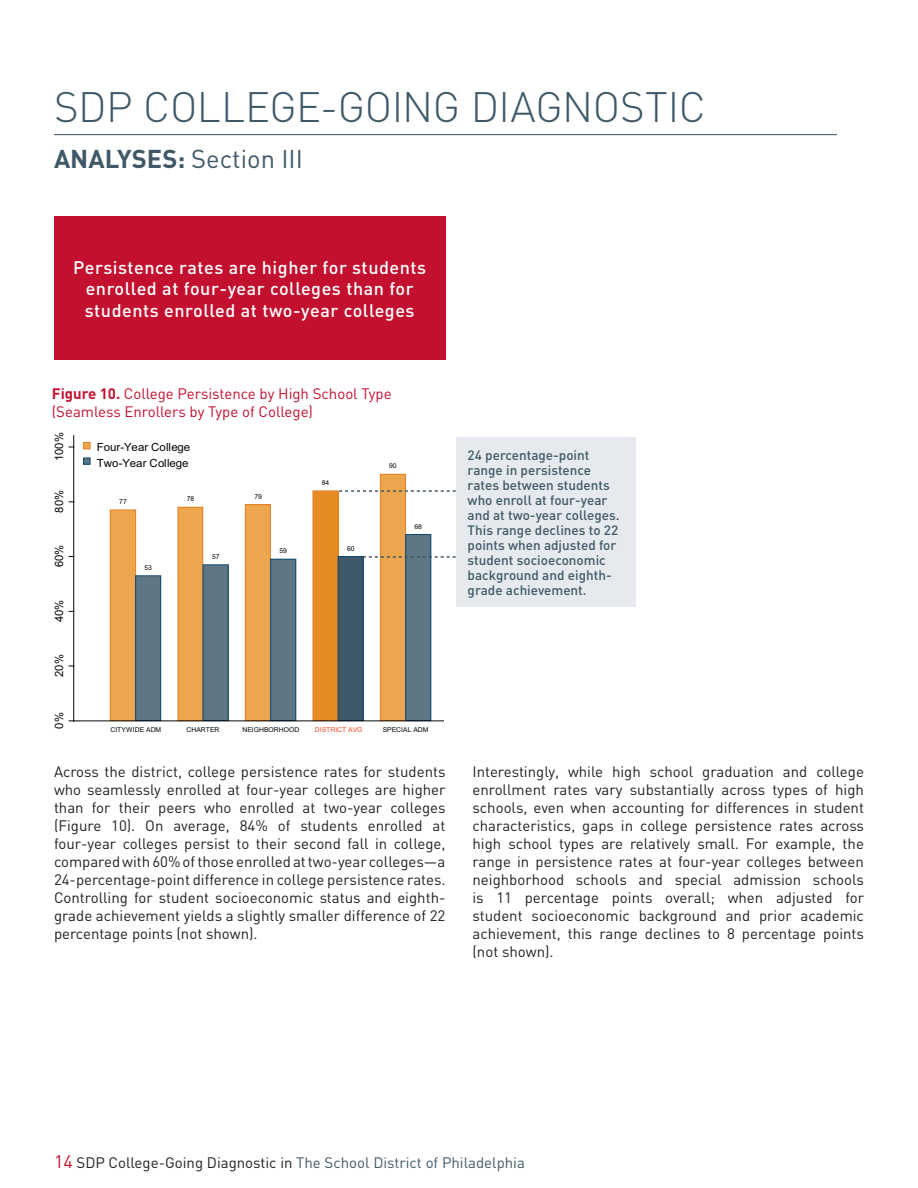
<style>
.page{position:relative;width:918px;height:1188px;background:#fff}
.page>*{position:absolute;margin:0;border:0;box-sizing:border-box;transform-origin:0 0}
.t1{font:300 42px "DIN";letter-spacing:-.015em;color:#405968}
.Body_Copy{font:25.5px "DIN";color:#405968}
.Body_Copy-2{font:500 18px/21.6px "DIN";letter-spacing:.03em;color:#fff;text-align:center}
.Body_Copy-3{font:15px/18px "DIN";color:#231f20;text-align:justify}
.t2{font:15px/18px "DIN";color:#c3102f}
.t3{font:15px "DIN";color:#405968}
.Body_Copy-4{font:500 13.5px/15px "DIN";color:#405968}
.t4{font:11.4px "Arial";letter-spacing:.015em;color:#040503}
.t5{font:11.25px/15.8px "Arial";letter-spacing:-.005em;color:#040503}
.t6{font:6.75px "Arial";color:#040503}
.t7{font:6.75px "Arial";color:#f04922}
.s1{font-weight:700}
.s2{font-size:18px;color:#c3102f}
.s3{color:#231f20}
</style>
<div class="page">
<hr style="left:54px;top:134px;width:783px;height:1px;background:#405968">
<div style="left:54px;top:216px;width:392px;height:144px;background:#c3102f"></div>
<div style="left:110px;top:510px;width:26px;height:211px;background:#eca64d"></div>
<div style="left:110px;top:510px;width:26px;height:211px;border:1px solid #e38025"></div>
<div style="left:136px;top:576px;width:25px;height:145px;background:#5f7685"></div>
<div style="left:136px;top:576px;width:25px;height:145px;border:1px solid #10476f"></div>
<div style="left:178px;top:507px;width:25px;height:214px;background:#eca64d"></div>
<div style="left:178px;top:507px;width:25px;height:214px;border:1px solid #e38025"></div>
<div style="left:203px;top:565px;width:25px;height:156px;background:#5f7685"></div>
<div style="left:203px;top:565px;width:25px;height:156px;border:1px solid #10476f"></div>
<div style="left:245px;top:505px;width:25px;height:216px;background:#eca64d"></div>
<div style="left:245px;top:505px;width:25px;height:216px;border:1px solid #e38025"></div>
<div style="left:271px;top:559px;width:25px;height:162px;background:#5f7685"></div>
<div style="left:271px;top:559px;width:25px;height:162px;border:1px solid #10476f"></div>
<div style="left:313px;top:491px;width:25px;height:230px;background:#e58b23"></div>
<div style="left:313px;top:491px;width:25px;height:230px;border:1px solid #e38025"></div>
<div style="left:338px;top:557px;width:25px;height:164px;background:#405968"></div>
<div style="left:338px;top:557px;width:25px;height:164px;border:1px solid #10476f"></div>
<div style="left:380px;top:474px;width:25px;height:247px;background:#eca64d"></div>
<div style="left:380px;top:474px;width:25px;height:247px;border:1px solid #e38025"></div>
<div style="left:406px;top:535px;width:25px;height:186px;background:#5f7685"></div>
<div style="left:406px;top:535px;width:25px;height:186px;border:1px solid #10476f"></div>
<hr style="left:73px;top:436px;width:1px;height:285px;background:#040503">
<hr style="left:74px;top:721px;width:369px;height:1px;background:#040503">
<div style="left:84px;top:442px;width:6px;height:7px;background:#eca64d"></div>
<div style="left:84px;top:442px;width:6px;height:7px;border:1px solid #e38025"></div>
<svg style="left:84px;top:458px;width:6px;height:6px"></svg>
<svg style="left:339px;top:490px;width:118px;height:2px"></svg>
<svg style="left:363px;top:556px;width:94px;height:2px"></svg>
<div style="left:457px;top:437px;width:179px;height:170px;background:#e6eaee"></div>
<h1 class="t1" style="left:54px;top:81px;width:653px">SDP COLLEGE-GOING DIAGNOSTIC</h1>
<p class="Body_Copy" style="left:54px;top:143px;width:250px"><span class="s1">ANALYSES:</span> Section III</p>
<p class="Body_Copy-2" style="left:73px;top:256px;width:355px">Persistence rates are higher for students enrolled at four-year colleges than for students enrolled at two-year colleges</p>
<p class="t2" style="left:52px;top:385px;width:341px"><span class="s1">Figure 10.</span> College Persistence by High School Type (Seamless Enrollers by Type of College)</p>
<p class="t4" style="left:52px;top:461px;width:30px;rotate:-90deg">100%</p>
<p class="t4" style="left:52px;top:513px;width:24px;rotate:-90deg">80%</p>
<p class="t4" style="left:52px;top:567px;width:24px;rotate:-90deg">60%</p>
<p class="t4" style="left:52px;top:622px;width:24px;rotate:-90deg">40%</p>
<p class="t4" style="left:52px;top:677px;width:24px;rotate:-90deg">20%</p>
<p class="t4" style="left:52px;top:729px;width:18px;rotate:-90deg">0%</p>
<p class="t5" style="left:97px;top:439px;width:95px">Four-Year College<br>Two-Year College</p>
<p class="t6" style="left:119px;top:497px;width:9px">77</p>
<p class="t6" style="left:187px;top:495px;width:9px">78</p>
<p class="t6" style="left:144px;top:563px;width:9px">53</p>
<p class="t6" style="left:212px;top:552px;width:9px">57</p>
<p class="t6" style="left:254px;top:492px;width:9px">79</p>
<p class="t6" style="left:279px;top:547px;width:9px">59</p>
<p class="t6" style="left:322px;top:478px;width:9px">84</p>
<p class="t6" style="left:347px;top:544px;width:9px">60</p>
<p class="t6" style="left:389px;top:462px;width:9px">90</p>
<p class="t6" style="left:414px;top:522px;width:9px">68</p>
<p class="t6" style="left:111px;top:725px;width:52px">CITYWIDE ADM</p>
<p class="t6" style="left:187px;top:725px;width:34px">CHARTER</p>
<p class="t6" style="left:243px;top:725px;width:58px">NEIGHBORHOOD</p>
<p class="t7" style="left:315px;top:725px;width:49px">DISTRICT AVG</p>
<p class="t6" style="left:383px;top:725px;width:47px">SPECIAL ADM</p>
<p class="Body_Copy-4" style="left:468px;top:447px;width:153px">24 percentage-point range in persistence rates between students who enroll at four-year and at two-year colleges.<br>This range declines to 22 points when adjusted for student socioeconomic background and eighth&shy;grade achievement.</p>
<p class="Body_Copy-3" style="left:54px;top:763px;width:393px">Across the district, college persistence rates for students who seamlessly enrolled at four-year colleges are higher than for their peers who enrolled at two-year colleges (Figure 10). On average, 84% of students enrolled at four-year colleges persist to their second fall in college, compared with 60% of those enrolled at two-year colleges—a 24-percentage-point difference in college persistence rates.<br>Controlling for student socioeconomic status and eighth&shy;grade achievement yields a slightly smaller difference of 22 percentage points (not shown).</p>
<p class="Body_Copy-3" style="left:472px;top:763px;width:393px">Interestingly, while high school graduation and college enrollment rates vary substantially across types of high schools, even when accounting for differences in student characteristics, gaps in college persistence rates across high school types are relatively small. For example, the range in persistence rates at four-year colleges between neighborhood schools and special admission schools is 11 percentage points overall; when adjusted for student socioeconomic background and prior academic achievement, this range declines to 8 percentage points (not shown).</p>
<p class="t3" style="left:54px;top:1154px;width:472px"><span class="s2">14</span> <span class="s3">SDP College-Going Diagnostic in</span> The School District of Philadelphia</p>
</div>
